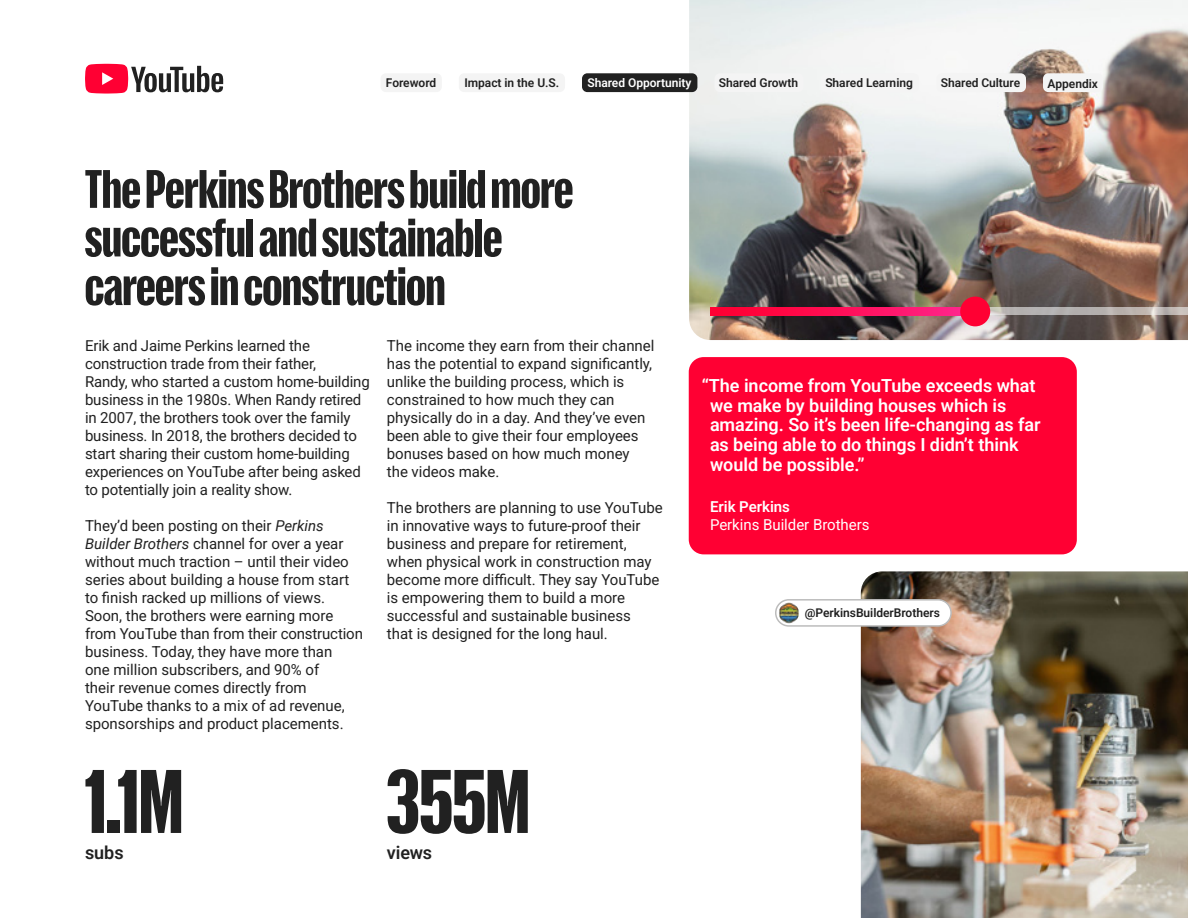
<style>
.page{position:relative;width:1188px;height:918px;background:#fff}
.page>*{position:absolute;margin:0;border:0;box-sizing:border-box;transform-origin:0 0}
.t1{font:800 90px "You Tube Display";color:#212121}
.t2{font:800 54px/48.6px "You Tube Display";color:#212121}
.t3{font:18px/19.8px "Roboto";color:#fff}
.t4{font:18px "Roboto";letter-spacing:-.005em;color:#212121}
.t5{font:15px/18px "Roboto";color:#212121}
.t6{font:15px/18px "Roboto";color:#fff}
.t7{font:12px "Roboto";color:#212121}
.t8{font:12px "Roboto";color:#fff}
.s1{font-style:italic}
</style>
<div class="page">
<div style="left:689px;top:357px;width:388px;height:197px;background:#f03;border-radius:15px"></div>
<img style="left:689px;top:0;width:499px;height:340px">
<img style="left:861px;top:571px;width:327px;height:347px">
<svg style="left:990px;top:308px;width:198px;height:7px"></svg>
<svg style="left:711px;top:308px;width:249px;height:7px;background:#ff0f58"></svg>
<div style="left:960px;top:297px;width:30px;height:29px;background:#f03;border-radius:50%"></div>
<div style="left:776px;top:600px;width:175px;height:26px;background:#fff;border-radius:13px"></div>
<div style="left:775px;top:599px;width:177px;height:28px;border:2px solid #bcbcbc;border-radius:13px"></div>
<img style="left:779px;top:603px;width:20px;height:20px">
<div style="left:381px;top:73px;width:61px;height:19px;background:#f4f4f4;border-radius:5px"></div>
<div style="left:459px;top:73px;width:106px;height:19px;background:#f4f4f4;border-radius:5px"></div>
<div style="left:821px;top:73px;width:98px;height:19px;background:#f4f4f4;border-radius:5px"></div>
<div style="left:937px;top:73px;width:89px;height:19px;background:#f4f4f4;border-radius:5px"></div>
<div style="left:1043px;top:73px;width:60px;height:19px;background:#f4f4f4;border-radius:5px"></div>
<div style="left:715px;top:73px;width:89px;height:19px;background:#f4f4f4;border-radius:5px"></div>
<svg style="left:85px;top:64px;width:138px;height:30px"></svg>
<div style="left:582px;top:73px;width:115px;height:19px;background:#212121;border-radius:5px"></div>
<p class="t7" style="left:386px;top:75px;width:52px">Foreword</p>
<p class="t7" style="left:464px;top:74px;width:96px">Impact in the U.S.</p>
<p class="t8" style="left:587px;top:74px;width:106px">Shared Opportunity</p>
<p class="t7" style="left:719px;top:74px;width:81px">Shared Growth</p>
<p class="t7" style="left:825px;top:74px;width:89px">Shared Learning</p>
<p class="t7" style="left:941px;top:74px;width:81px">Shared Culture</p>
<p class="t7" style="left:1048px;top:75px;width:52px">Appendix</p>
<h2 class="t2" style="left:85px;top:164px;width:490px">The Perkins Brothers build more successful and sustainable careers in construction</h2>
<p class="t5" style="left:85px;top:336px;width:286px">Erik and Jaime Perkins learned the construction trade from their father,<br>Randy, who started a custom home-building business in the 1980s. When Randy retired in 2007, the brothers took over the family business. In 2018, the brothers decided to start sharing their custom home-building experiences on YouTube after being asked to potentially join a reality show.</p>
<p class="t5" style="left:85px;top:516px;width:279px">They’d been posting on their <span class="s1">Perkins Builder Brothers</span> channel for over a year without much traction – until their video series about building a house from start to finish racked up millions of views.<br>Soon, the brothers were earning more from YouTube than from their construction business. Today, they have more than<br>one million subscribers, and 90% of<br>their revenue comes directly from YouTube thanks to a mix of ad revenue, sponsorships and product placements.</p>
<p class="t5" style="left:387px;top:336px;width:269px">The income they earn from their channel has the potential to expand significantly, unlike the building process, which is constrained to how much they can physically do in a day. And they’ve even been able to give their four employees bonuses based on how much money the videos make.</p>
<p class="t5" style="left:387px;top:498px;width:277px">The brothers are planning to use YouTube in innovative ways to future-proof their business and prepare for retirement, when physical work in construction may become more difficult. They say YouTube is empowering them to build a more successful and sustainable business<br>that is designed for the long haul.</p>
<h1 class="t1" style="left:85px;top:745px;width:100px">1.1M</h1>
<h1 class="t1" style="left:387px;top:745px;width:144px">355M</h1>
<p class="t4" style="left:85px;top:840px;width:40px">subs</p>
<p class="t4" style="left:387px;top:840px;width:47px">views</p>
<p class="t3" style="left:710px;top:375px;width:332px;text-indent:-8px">“The income from YouTube exceeds what we make by building houses which is amazing. So it’s been life-changing as far as being able to do things I didn’t think would be possible.”</p>
<p class="t6" style="left:710px;top:497px;width:161px">Erik Perkins<br>Perkins Builder Brothers</p>
<p class="t7" style="left:805px;top:604px;width:137px">@PerkinsBuilderBrothers</p>
</div>
